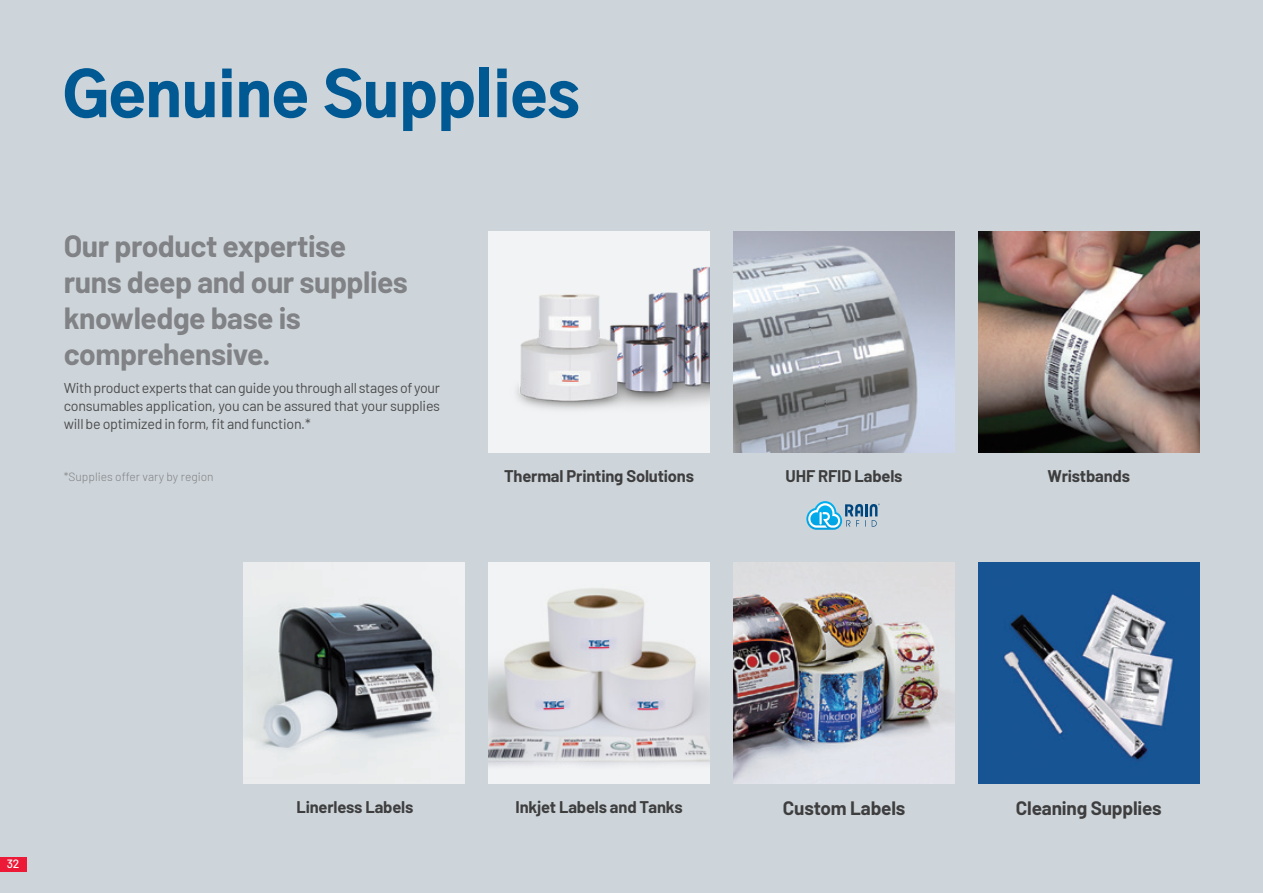
<style>
.page{position:relative;width:1263px;height:893px;background:#ced5da}
.page>*{position:absolute;margin:0;border:0;box-sizing:border-box;transform-origin:0 0}
.H0{font:900 60px "Gothic A1";color:#015993}
.t1{font:700 30px/36px "Barlow";letter-spacing:-.015em;color:#808285}
.t2{font:700 18.9px "Barlow";letter-spacing:-.01em;color:#3e3e3f}
.t3{font:700 16.5px "Barlow";letter-spacing:-.01em;color:#3e3e3f}
.content2{font:14.25px/18px "Barlow";letter-spacing:-.015em;color:#4b4c4d;text-align:justify}
.t4{font:300 12px "Barlow";color:#808285}
.t5{font:500 12px "Barlow";color:#fff}
</style>
<div class="page">
<div style="left:488px;top:231px;width:222px;height:221px;background:#f2f3f4"></div>
<img style="left:517px;top:267px;width:193px;height:143px">
<img style="left:978px;top:231px;width:222px;height:221px">
<img style="left:733px;top:562px;width:222px;height:222px">
<img style="left:733px;top:231px;width:222px;height:221px">
<div style="left:488px;top:562px;width:222px;height:222px;background:#f2f3f4"></div>
<img style="left:488px;top:588px;width:222px;height:178px">
<img style="left:978px;top:562px;width:222px;height:222px">
<svg style="left:806px;top:501px;width:74px;height:29px"></svg>
<img style="left:243px;top:562px;width:222px;height:222px">
<div style="left:0;top:857px;width:26px;height:15px;background:#ed1a37"></div>
<p class="H0" style="left:63px;top:45px;width:519px">Genuine Supplies</p>
<h4 class="t1" style="left:64px;top:225px;width:346px">Our product expertise runs deep and our supplies knowledge base is comprehensive.</h4>
<p class="content2" style="left:64px;top:378px;width:378px">With product experts that can guide you through all stages of your consumables application, you can be assured that your supplies will be optimized in form, fit and function.*</p>
<p class="t4" style="left:64px;top:468px;width:151px">*Supplies offer vary by region</p>
<h5 class="t3" style="left:504px;top:464px;width:192px">Thermal Printing Solutions</h5>
<h5 class="t3" style="left:1048px;top:464px;width:84px">Wristbands</h5>
<h5 class="t3" style="left:786px;top:464px;width:118px">UHF RFID Labels</h5>
<p class="t5" style="left:7px;top:855px;width:14px">32</p>
<h5 class="t3" style="left:296px;top:795px;width:118px">Linerless Labels</h5>
<h5 class="t3" style="left:515px;top:795px;width:169px">Inkjet Labels and Tanks</h5>
<h5 class="t2" style="left:1016px;top:794px;width:147px">Cleaning Supplies</h5>
<h5 class="t2" style="left:783px;top:794px;width:124px">Custom Labels</h5>
</div>
